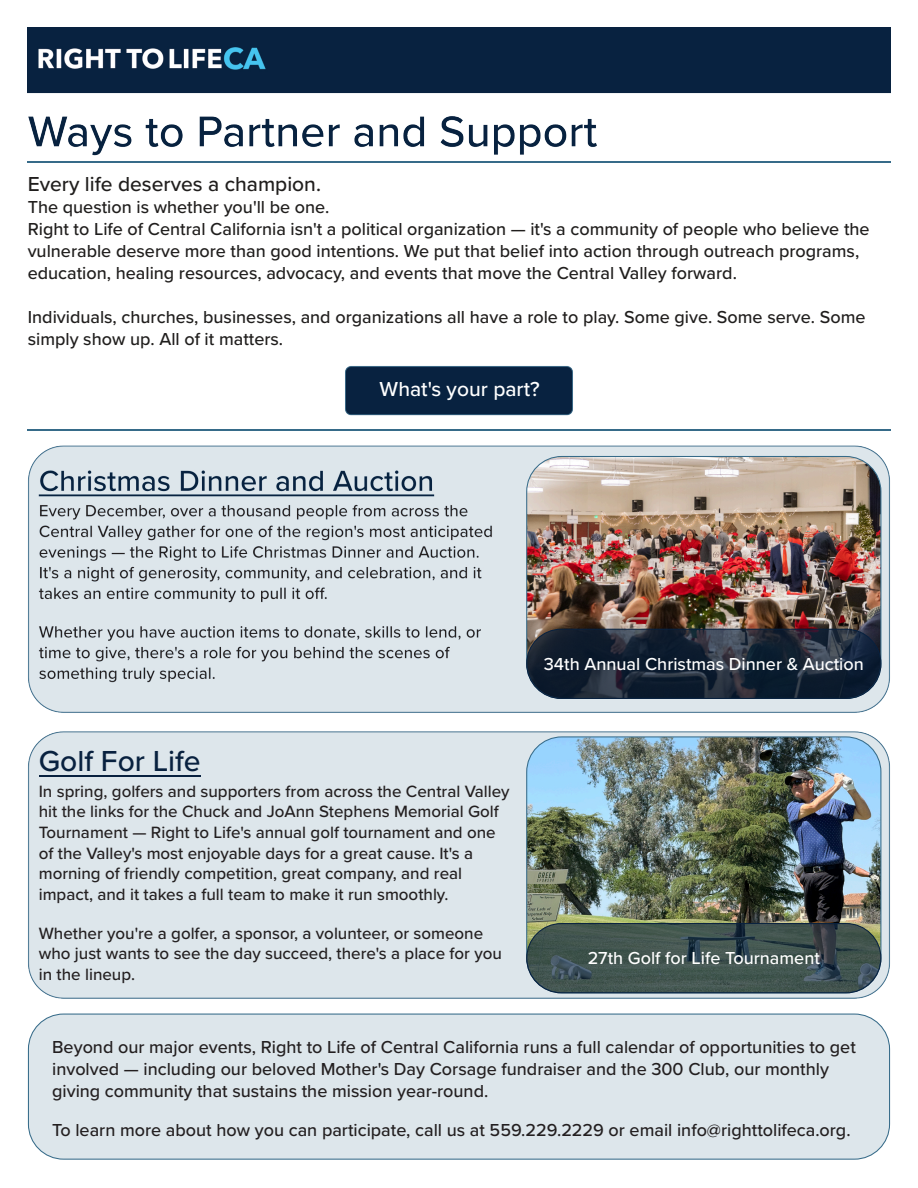
<style>
.page{position:relative;width:918px;height:1188px;background:#fff}
.page>*{position:absolute;margin:0;border:0;box-sizing:border-box;transform-origin:0 0}
.t1{font:500 30px "Proxima Nova";color:#08213f}
.t2{font:500 21px "Proxima Nova";color:#201e1d}
.t3{font:500 21px "Proxima Nova";color:#fff}
.t4{font:500 18px/21.9px "Proxima Nova";color:#201e1d}
.t5{font:500 18px/21.9px "Proxima Nova";color:#231f20}
.t6{font:500 18px "Proxima Nova";color:#fff}
.t7{font:500 16.95px/20.7px "Proxima Nova";color:#231f20}
</style>
<div class="page">
<img style="left:27px;top:27px;width:864px;height:972px">
<hr style="left:27px;top:161px;width:864px;height:1px;background:#366b89">
<hr style="left:27px;top:430px;width:864px;height:1px;background:#366b89">
<img style="left:527px;top:456px;width:354px;height:242px;border-radius:35px">
<hr style="left:39px;top:775px;width:162px;height:2px;background:#08213f">
<img style="left:527px;top:737px;width:354px;height:256px;border-radius:35px">
<div style="left:28px;top:1014px;width:862px;height:146px;background:#dde6eb;border:1px solid #366b89;border-radius:35px"></div>
<div style="left:526px;top:629px;width:355px;height:70px;background:#08213f;border:1px solid #08213f;border-radius:35px;opacity:.65"></div>
<div style="left:526px;top:923px;width:355px;height:70px;background:#08213f;border:1px solid #08213f;border-radius:35px;opacity:.65"></div>
<p class="t2" style="left:28px;top:175px;width:295px">Every life deserves a champion.</p>
<p class="t4" style="left:28px;top:197px;width:844px">The question is whether you'll be one.<br>Right to Life of Central California isn't a political organization — it's a community of people who believe the vulnerable deserve more than good intentions. We put that belief into action through outreach programs, education, healing resources, advocacy, and events that move the Central Valley forward.</p>
<p class="t4" style="left:28px;top:307px;width:839px">Individuals, churches, businesses, and organizations all have a role to play. Some give. Some serve. Some simply show up. All of it matters.</p>
<p class="t3" style="left:380px;top:379px;width:162px">What's your part?</p>
<h1 class="t1" style="left:39px;top:748px;width:163px">Golf For Life</h1>
<p class="t7" style="left:39px;top:782px;width:472px">In spring, golfers and supporters from across the Central Valley hit the links for the Chuck and JoAnn Stephens Memorial Golf Tournament — Right to Life's annual golf tournament and one of the Valley's most enjoyable days for a great cause. It's a morning of friendly competition, great company, and real impact, and it takes a full team to make it run smoothly.</p>
<p class="t7" style="left:39px;top:923px;width:465px">Whether you're a golfer, a sponsor, a volunteer, or someone who just wants to see the day succeed, there's a place for you in the lineup.</p>
<p class="t6" style="left:544px;top:656px;width:321px">34th Annual Christmas Dinner &amp; Auction</p>
<p class="t6" style="left:588px;top:950px;width:234px">27th Golf for Life Tournament</p>
<p class="t5" style="left:52px;top:1037px;width:805px">Beyond our major events, Right to Life of Central California runs a full calendar of opportunities to get involved — including our beloved Mother's Day Corsage fundraiser and the 300 Club, our monthly giving community that sustains the mission year-round.</p>
<p class="t5" style="left:52px;top:1120px;width:800px">To learn more about how you can participate, call us at 559.229.2229 or email info@righttolifeca.org.</p>
</div>
